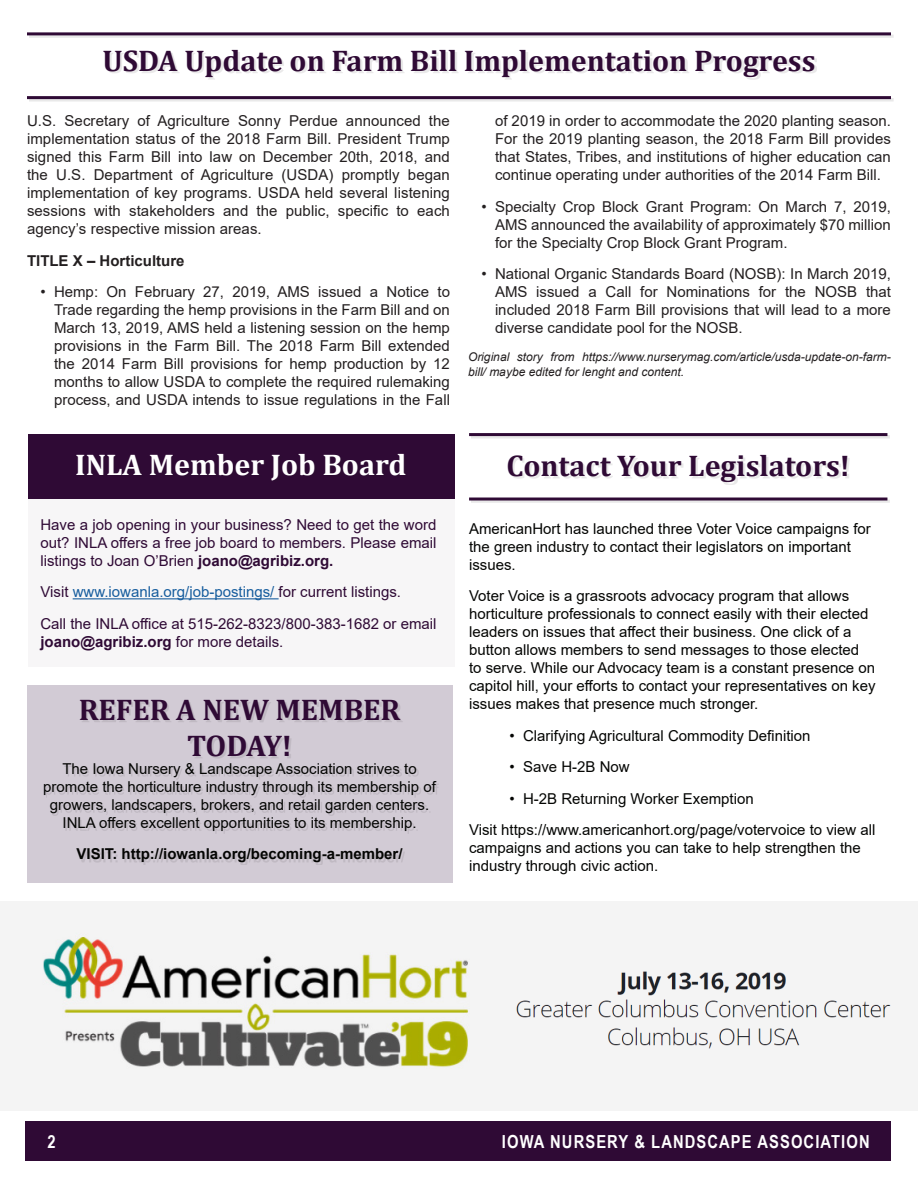
<style>
.page{position:relative;width:918px;height:1188px;background:#fff}
.page>*{position:absolute;margin:0;border:0;box-sizing:border-box;transform-origin:0 0}
.HEADING_1{font:700 30px/36px "Cambria";color:#2f0a35;text-align:center}
.HEADING_1-2{font:700 30px "Cambria";color:#fff}
.t1{font:700 18px "Arial Narrow";letter-spacing:.06em;color:#fff}
.Main_Paragraph{font:15px/18px "Arial";color:#231f20;text-align:justify}
.Main_Paragraph-2{font:15px/18px "Arial";color:#040503}
.Main_Paragraph-3{font:15px/18px "Arial";color:#2f0a35;text-align:justify}
.Main_Paragraph-4{font:15px "Arial";color:#175d9e}
.Main_Paragraph-5{font:700 15px "Arial";color:#040503}
.Main_Paragraph-6{font:700 15px "Arial";color:#231f20}
.Main_Paragraph-7{font:italic 12px/14.4px "Arial";color:#231f20}
.s1{font-weight:700}
.s2{color:#2f0a35}
</style>
<div class="page">
<div style="left:26px;top:1121px;width:865px;height:40px;background:#2f0a35"></div>
<div style="left:106px;top:52px;width:711px;height:28px;background:#231f20;opacity:.1"></div>
<hr style="left:29px;top:98px;width:864px;height:3px;background:#231f20;opacity:.1">
<hr style="left:27px;top:96px;width:864px;height:3px;background:#2f0a35">
<hr style="left:29px;top:34px;width:864px;height:4px;background:#231f20;opacity:.1">
<hr style="left:27px;top:32px;width:864px;height:3px;background:#2f0a35">
<div style="left:510px;top:457px;width:340px;height:28px;background:#231f20;opacity:.1"></div>
<hr style="left:471px;top:500px;width:419px;height:3px;background:#ecebeb">
<hr style="left:469px;top:498px;width:418px;height:3px;background:#2f0a35">
<hr style="left:471px;top:435px;width:419px;height:3px;background:#231f20;opacity:.1">
<hr style="left:469px;top:433px;width:418px;height:3px;background:#2f0a35">
<div style="left:0;top:902px;width:918px;height:209px;background:#f4f4f4"></div>
<img style="left:516px;top:971px;width:375px;height:78px">
<img style="left:43px;top:937px;width:425px;height:130px">
<div style="left:28px;top:499px;width:427px;height:168px;background:#f7f6f7"></div>
<div style="left:28px;top:434px;width:427px;height:65px;background:#2f0a35"></div>
<hr style="left:73px;top:598px;width:206px;height:1px;background:#175d9e">
<div style="left:27px;top:685px;width:425px;height:198px;background:#d2cbd5"></div>
<div style="left:46px;top:702px;width:393px;height:163px;background:#231f20;opacity:.1"></div>
<p class="HEADING_1" style="left:103px;top:42px;width:714px">USDA Update on Farm Bill Implementation Progress</p>
<p class="Main_Paragraph" style="left:27px;top:112px;width:424px">U.S. Secretary of Agriculture Sonny Perdue announced the implementation status of the 2018 Farm Bill. President Trump signed this Farm Bill into law on December 20th, 2018, and the U.S. Department of Agriculture (USDA) promptly began implementation of key programs. USDA held several listening sessions with stakeholders and the public, specific to each agency’s respective mission areas.</p>
<p class="Main_Paragraph-6" style="left:27px;top:250px;width:159px">TITLE X – Horticulture</p>
<p class="Main_Paragraph" style="left:54px;top:283px;width:398px;text-indent:-14px">• Hemp: On February 27, 2019, AMS issued a Notice to Trade regarding the hemp provisions in the Farm Bill and on March 13, 2019, AMS held a listening session on the hemp provisions in the Farm Bill. The 2018 Farm Bill extended the 2014 Farm Bill provisions for hemp production by 12 months to allow USDA to complete the required rulemaking process, and USDA intends to issue regulations in the Fall</p>
<p class="HEADING_1-2" style="left:75px;top:443px;width:333px">INLA Member Job Board</p>
<p class="Main_Paragraph-3" style="left:40px;top:515px;width:398px">Have a job opening in your business? Need to get the word out? INLA offers a free job board to members. Please email listings to Joan O’Brien <span class="s1">joano@agribiz.org.</span></p>
<p class="Main_Paragraph-4" style="left:40px;top:582px;width:362px"><span class="s2">Visit</span> www.iowanla.org/job-postings/ <span class="s2">for current listings.</span></p>
<p class="Main_Paragraph-3" style="left:40px;top:614px;width:398px">Call the INLA office at 515-262-8323/800-383-1682 or email <span class="s1">joano@agribiz.org</span> for more details.</p>
<p class="HEADING_1" style="left:79px;top:691px;width:323px">REFER A NEW MEMBER<br>TODAY!</p>
<p class="Main_Paragraph-2" style="left:43px;top:760px;width:394px;text-align:center">The Iowa Nursery &amp; Landscape Association strives to promote the horticulture industry through its membership of growers, landscapers, brokers, and retail garden centers.<br>INLA offers excellent opportunities to its membership.</p>
<p class="Main_Paragraph-5" style="left:77px;top:844px;width:327px">VISIT: http://iowanla.org/becoming-a-member/</p>
<p class="Main_Paragraph" style="left:495px;top:112px;width:397px">of 2019 in order to accommodate the 2020 planting season.<br>For the 2019 planting season, the 2018 Farm Bill provides that States, Tribes, and institutions of higher education can continue operating under authorities of the 2014 Farm Bill.</p>
<p class="Main_Paragraph" style="left:495px;top:198px;width:398px;text-indent:-14px">• Specialty Crop Block Grant Program: On March 7, 2019, AMS announced the availability of approximately $70 million for the Specialty Crop Block Grant Program.</p>
<p class="Main_Paragraph" style="left:495px;top:265px;width:398px;text-indent:-14px">• National Organic Standards Board (NOSB): In March 2019, AMS issued a Call for Nominations for the NOSB that included 2018 Farm Bill provisions that will lead to a more diverse candidate pool for the NOSB.</p>
<p class="Main_Paragraph-7" style="left:468px;top:350px;width:424px">Original story from https://www.nurserymag.com/article/usda-update-on-farm&shy;bill/ maybe edited for lenght and content.</p>
<p class="HEADING_1" style="left:506px;top:447px;width:345px">Contact Your Legislators!</p>
<p class="Main_Paragraph-2" style="left:469px;top:519px;width:403px">AmericanHort has launched three Voter Voice campaigns for the green industry to contact their legislators on important issues.</p>
<p class="Main_Paragraph-2" style="left:469px;top:587px;width:408px">Voter Voice is a grassroots advocacy program that allows horticulture professionals to connect easily with their elected leaders on issues that affect their business. One click of a button allows members to send messages to those elected<br>to serve. While our Advocacy team is a constant presence on capitol hill, your efforts to contact your representatives on key issues makes that presence much stronger.</p>
<p class="Main_Paragraph-2" style="left:510px;top:726px;width:303px">• Clarifying Agricultural Commodity Definition</p>
<p class="Main_Paragraph-2" style="left:510px;top:758px;width:122px">• Save H-2B Now</p>
<p class="Main_Paragraph-2" style="left:510px;top:789px;width:246px">• H-2B Returning Worker Exemption</p>
<p class="Main_Paragraph-2" style="left:469px;top:821px;width:408px">Visit https://www.americanhort.org/page/votervoice to view all campaigns and actions you can take to help strengthen the industry through civic action.</p>
<p class="t1" style="left:48px;top:1128px;width:10px">2</p>
<p class="t1" style="left:502px;top:1128px;width:369px">IOWA NURSERY &amp; LANDSCAPE ASSOCIATION</p>
</div>
